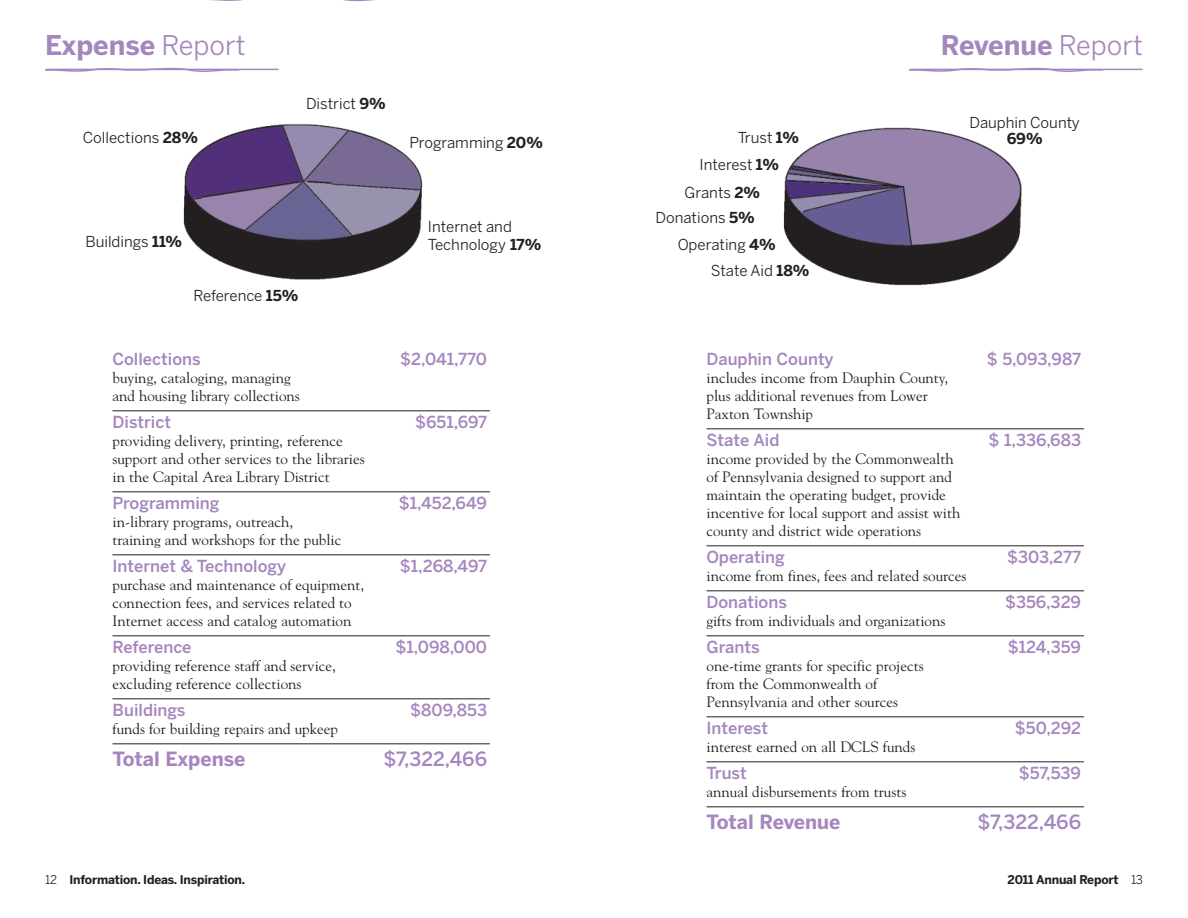
<style>
.page{position:relative;width:1188px;height:918px;background:#fff}
.page>*{position:absolute;margin:0;border:0;box-sizing:border-box;transform-origin:0 0}
.t1{font:700 27px "Benton Sans";color:#a586be}
.t2{font:700 19.5px "Benton Sans";color:#a586be}
.t3{font:500 19.5px "Benton Sans";color:#a586be}
.t4{font:500 16.5px "Benton Sans";color:#a586be}
.t5{font:15px/18px "Goudy Std";color:#231f20}
.t6{font:15px/18px "Benton Sans";color:#231f20}
.t7{font:700 15px "Benton Sans";color:#231f20}
.t8{font:700 12px "Benton Sans";letter-spacing:-.015em;color:#231f20}
.s1{font-weight:400}
.s2{font-weight:700}
</style>
<div class="page">
<img style="left:183px;top:124px;width:240px;height:156px">
<img style="left:783px;top:127px;width:239px;height:159px">
<svg style="left:209px;top:0;width:166px;height:2px"></svg>
<hr style="left:112px;top:410px;width:378px;height:1px;background:#231f20">
<hr style="left:112px;top:491px;width:378px;height:1px;background:#231f20">
<hr style="left:112px;top:554px;width:378px;height:1px;background:#231f20">
<hr style="left:112px;top:635px;width:378px;height:1px;background:#231f20">
<hr style="left:112px;top:698px;width:378px;height:1px;background:#231f20">
<hr style="left:112px;top:743px;width:378px;height:1px;background:#231f20">
<hr style="left:706px;top:428px;width:378px;height:1px;background:#231f20">
<hr style="left:706px;top:545px;width:378px;height:1px;background:#231f20">
<hr style="left:706px;top:590px;width:378px;height:1px;background:#231f20">
<hr style="left:706px;top:635px;width:378px;height:1px;background:#231f20">
<hr style="left:706px;top:716px;width:378px;height:1px;background:#231f20">
<hr style="left:706px;top:761px;width:378px;height:1px;background:#231f20">
<hr style="left:706px;top:806px;width:378px;height:1px;background:#231f20">
<svg style="left:45px;top:67px;width:196px;height:5px"></svg>
<hr style="left:46px;top:69px;width:233px;height:1px;background:#a586be">
<svg style="left:908px;top:67px;width:197px;height:5px"></svg>
<hr style="left:910px;top:69px;width:233px;height:1px;background:#a586be">
<h1 class="t1" style="left:45px;top:35px;width:202px">Expense <span class="s1">Report</span></h1>
<h1 class="t1" style="left:941px;top:35px;width:204px">Revenue <span class="s1">Report</span></h1>
<p class="t6" style="left:83px;top:130px;width:117px">Collections <span class="s2">28%</span></p>
<p class="t6" style="left:306px;top:96px;width:81px">District <span class="s2">9%</span></p>
<p class="t6" style="left:410px;top:134px;width:135px">Programming <span class="s2">20%</span></p>
<p class="t6" style="left:85px;top:234px;width:98px">Buildings <span class="s2">11%</span></p>
<p class="t6" style="left:193px;top:288px;width:106px">Reference <span class="s2">15%</span></p>
<p class="t6" style="left:428px;top:219px;width:115px">Internet and<br>Technology <span class="s2">17%</span></p>
<p class="t4" style="left:112px;top:353px;width:90px">Collections</p>
<p class="t4" style="left:400px;top:353px;width:88px">$2,041,770</p>
<p class="t5" style="left:112px;top:369px;width:189px">buying, cataloging, managing and housing library collections</p>
<p class="t4" style="left:112px;top:416px;width:60px">District</p>
<p class="t4" style="left:415px;top:416px;width:73px">$651,697</p>
<p class="t5" style="left:112px;top:432px;width:254px">providing delivery, printing, reference support and other services to the libraries in the Capital Area Library District</p>
<p class="t4" style="left:112px;top:497px;width:109px">Programming</p>
<p class="t4" style="left:399px;top:497px;width:90px">$1,452,649</p>
<p class="t5" style="left:112px;top:513px;width:230px">in-library programs, outreach, training and workshops for the public</p>
<p class="t4" style="left:112px;top:560px;width:175px">Internet &amp; Technology</p>
<p class="t4" style="left:400px;top:560px;width:89px">$1,268,497</p>
<p class="t5" style="left:112px;top:576px;width:253px">purchase and maintenance of equipment, connection fees, and services related to<br>Internet access and catalog automation</p>
<p class="t4" style="left:112px;top:641px;width:81px">Reference</p>
<p class="t4" style="left:396px;top:641px;width:93px">$1,098,000</p>
<p class="t5" style="left:112px;top:657px;width:225px">providing reference staff and service, excluding reference collections</p>
<p class="t4" style="left:112px;top:704px;width:75px">Buildings</p>
<p class="t4" style="left:410px;top:704px;width:78px">$809,853</p>
<p class="t5" style="left:112px;top:720px;width:227px">funds for building repairs and upkeep</p>
<h2 class="t2" style="left:112px;top:752px;width:134px">Total Expense</h2>
<h2 class="t3" style="left:384px;top:752px;width:105px">$7,322,466</h2>
<p class="t6" style="left:738px;top:130px;width:63px">Trust <span class="s2">1%</span></p>
<p class="t6" style="left:700px;top:157px;width:81px">Interest <span class="s2">1%</span></p>
<p class="t6" style="left:685px;top:184px;width:77px">Grants <span class="s2">2%</span></p>
<p class="t6" style="left:656px;top:210px;width:101px">Donations <span class="s2">5%</span></p>
<p class="t6" style="left:678px;top:237px;width:100px">Operating <span class="s2">4%</span></p>
<p class="t6" style="left:711px;top:263px;width:100px">State Aid <span class="s2">18%</span></p>
<p class="t6" style="left:970px;top:114px;width:112px">Dauphin County</p>
<p class="t7" style="left:1007px;top:133px;width:37px">69%</p>
<p class="t4" style="left:706px;top:353px;width:129px">Dauphin County</p>
<p class="t4" style="left:987px;top:353px;width:96px">$ 5,093,987</p>
<p class="t5" style="left:706px;top:369px;width:243px">includes income from Dauphin County, plus additional revenues from Lower<br>Paxton Township</p>
<p class="t4" style="left:706px;top:434px;width:75px">State Aid</p>
<p class="t4" style="left:989px;top:434px;width:94px">$ 1,336,683</p>
<p class="t5" style="left:706px;top:450px;width:255px">income provided by the Commonwealth of Pennsylvania designed to support and maintain the operating budget, provide incentive for local support and assist with county and district wide operations</p>
<p class="t4" style="left:706px;top:551px;width:80px">Operating</p>
<p class="t4" style="left:1007px;top:551px;width:76px">$303,277</p>
<p class="t5" style="left:706px;top:567px;width:262px">income from fines, fees and related sources</p>
<p class="t4" style="left:706px;top:596px;width:82px">Donations</p>
<p class="t4" style="left:1005px;top:596px;width:78px">$356,329</p>
<p class="t5" style="left:706px;top:612px;width:240px">gifts from individuals and organizations</p>
<p class="t4" style="left:706px;top:641px;width:55px">Grants</p>
<p class="t4" style="left:1008px;top:641px;width:75px">$124,359</p>
<p class="t5" style="left:706px;top:657px;width:219px">one-time grants for specific projects from the Commonwealth of<br>Pennsylvania and other sources</p>
<p class="t4" style="left:706px;top:722px;width:63px">Interest</p>
<p class="t4" style="left:1015px;top:722px;width:68px">$50,292</p>
<p class="t5" style="left:706px;top:738px;width:210px">interest earned on all DCLS funds</p>
<p class="t4" style="left:706px;top:767px;width:42px">Trust</p>
<p class="t4" style="left:1019px;top:767px;width:64px">$57,539</p>
<p class="t5" style="left:706px;top:783px;width:201px">annual disbursements from trusts</p>
<h2 class="t2" style="left:706px;top:815px;width:135px">Total Revenue</h2>
<h2 class="t3" style="left:978px;top:815px;width:105px">$7,322,466</h2>
<p class="t8" style="left:45px;top:875px;width:202px"><span class="s1">12</span> Information. Ideas. Inspiration.</p>
<p class="t8" style="left:1008px;top:875px;width:137px">2011 Annual Report <span class="s1">13</span></p>
</div>
